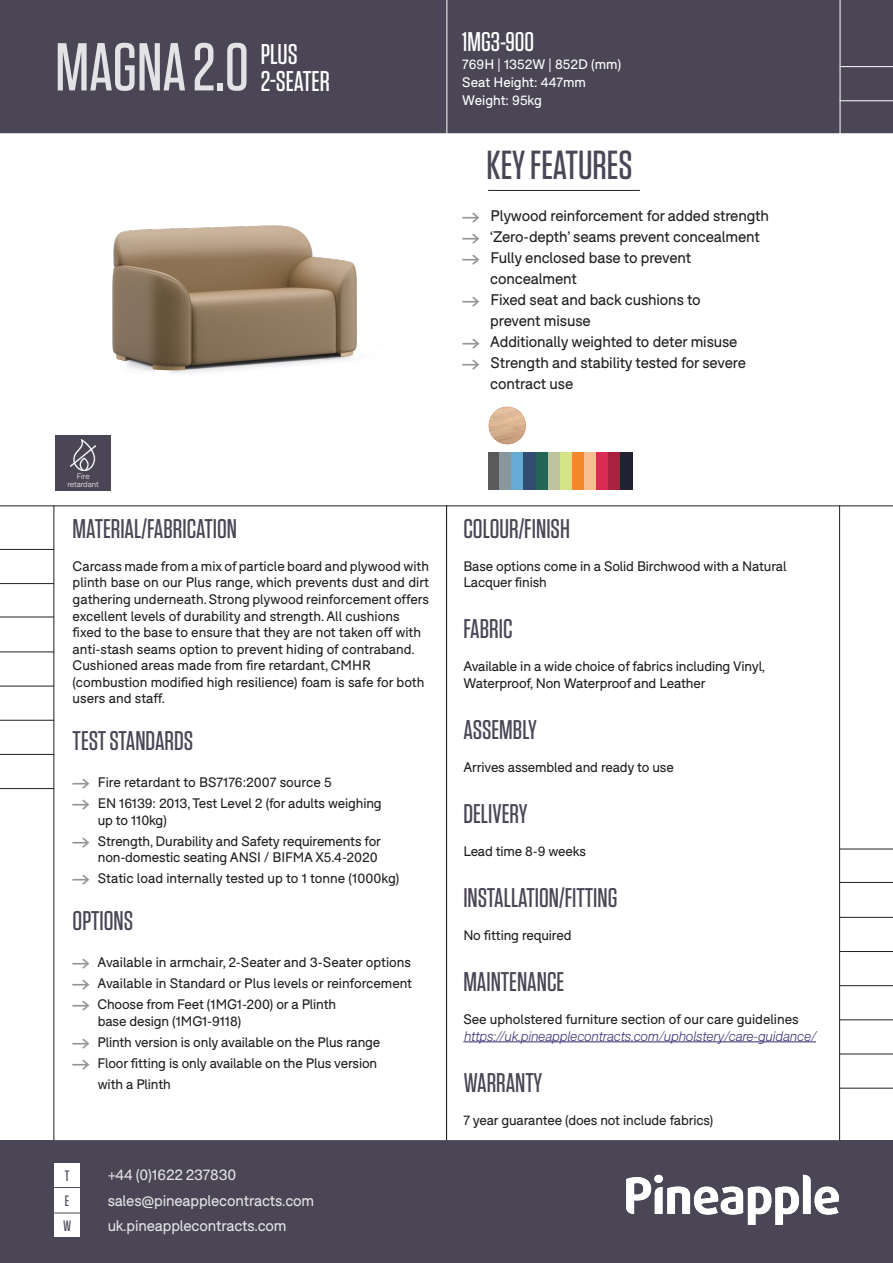
<style>
.page{position:relative;width:893px;height:1263px;background:#fff}
.page>*{position:absolute;margin:0;border:0;box-sizing:border-box;transform-origin:0 0}
.t1{font:500 67.5px "Tungsten";color:#fff}
.t2{font:500 40.5px "Tungsten";color:#4b4656}
.body_1_BLACK{font:500 28.5px "Tungsten";color:#fff}
.t3{font:500 27px "Tungsten";color:#4b4656}
.t4{font:500 27px "Tungsten";color:#fff}
.t5{font:15px "F37 Bolton";letter-spacing:-.01em;color:#231f20}
.t6{font:15px "F37 Bolton";letter-spacing:-.01em;color:#fff}
.t7{font:500 15px "Tungsten";color:#4b4656}
.t8{font:13.5px/16.5px "F37 Bolton";letter-spacing:-.01em;color:#231f20;text-align:justify}
.t9{font:italic 300 13.5px/16.5px "F37 Bolton";letter-spacing:-.02em;color:#342b6f}
.t10{font:13.5px "F37 Bolton";color:#fff}
.t11{font:300 7.8px/7.8px "F37 Bolton";color:#fff;text-align:center}
.s1{font-family:"Pinearrow";color:#939598}
.s2{font-family:"Pinearrow";font-size:15px;color:#939598}
.s3{font-weight:400;font-style:normal;color:#231f20}
</style>
<div class="page">
<div style="left:1px;top:1px;width:891px;height:131px;background:#4b4656"></div>
<div style="left:0;top:0;width:893px;height:133px;border:2px solid #4b4656"></div>
<div style="left:1px;top:1141px;width:891px;height:121px;background:#4b4656"></div>
<div style="left:0;top:1140px;width:893px;height:123px;border:2px solid #4b4656"></div>
<hr style="left:840px;top:849px;width:53px;height:1px;background:#231f20">
<hr style="left:840px;top:985px;width:53px;height:1px;background:#231f20">
<hr style="left:840px;top:917px;width:53px;height:1px;background:#231f20">
<hr style="left:840px;top:1054px;width:53px;height:1px;background:#231f20">
<hr style="left:840px;top:1019px;width:53px;height:1px;background:#231f20">
<hr style="left:840px;top:951px;width:53px;height:1px;background:#231f20">
<hr style="left:840px;top:1088px;width:53px;height:1px;background:#231f20">
<hr style="left:463px;top:1041px;width:353px;height:1px;background:#342b6f">
<hr style="left:840px;top:882px;width:53px;height:1px;background:#231f20">
<img style="left:626px;top:1175px;width:213px;height:49px">
<div style="left:54px;top:1162px;width:26px;height:25px;background:#fff"></div>
<div style="left:54px;top:1187px;width:26px;height:25px;background:#fff"></div>
<svg style="left:54px;top:1187px;width:26px;height:1px"></svg>
<hr style="left:840px;top:505px;width:53px;height:1px;background:#231f20">
<hr style="left:488px;top:190px;width:152px;height:1px;background:#231f20">
<hr style="left:840px;top:0;width:1px;height:135px;background:#fff">
<hr style="left:840px;top:66px;width:53px;height:1px;background:#fff">
<hr style="left:840px;top:100px;width:53px;height:1px;background:#fff">
<hr style="left:446px;top:0;width:1px;height:134px;background:#fff">
<hr style="left:0;top:583px;width:54px;height:1px;background:#231f20">
<hr style="left:0;top:720px;width:54px;height:1px;background:#231f20">
<hr style="left:0;top:651px;width:54px;height:1px;background:#231f20">
<hr style="left:0;top:505px;width:54px;height:1px;background:#231f20">
<hr style="left:0;top:788px;width:54px;height:1px;background:#231f20">
<hr style="left:0;top:754px;width:54px;height:1px;background:#231f20">
<hr style="left:0;top:686px;width:54px;height:1px;background:#231f20">
<hr style="left:0;top:549px;width:54px;height:1px;background:#231f20">
<hr style="left:0;top:617px;width:54px;height:1px;background:#231f20">
<div style="left:54px;top:1212px;width:26px;height:25px;background:#fff"></div>
<svg style="left:54px;top:1212px;width:26px;height:1px"></svg>
<div style="left:55px;top:435px;width:56px;height:56px;background:#4b4656"></div>
<img style="left:71px;top:439px;width:24px;height:31px">
<div style="left:488px;top:452px;width:12px;height:37px;background:#5a5a5b"></div>
<div style="left:536px;top:452px;width:12px;height:37px;background:#246655"></div>
<div style="left:548px;top:452px;width:12px;height:37px;background:#bdc49e"></div>
<div style="left:500px;top:452px;width:12px;height:37px;background:#89969d"></div>
<div style="left:512px;top:452px;width:12px;height:37px;background:#65abd2"></div>
<div style="left:524px;top:452px;width:12px;height:37px;background:#334c71"></div>
<div style="left:560px;top:452px;width:12px;height:37px;background:#d5e387"></div>
<div style="left:572px;top:452px;width:12px;height:37px;background:#f2892c"></div>
<div style="left:584px;top:452px;width:12px;height:37px;background:#f6bf8d"></div>
<div style="left:596px;top:452px;width:12px;height:37px;background:#db2c53"></div>
<div style="left:608px;top:452px;width:13px;height:37px;background:#a82141"></div>
<div style="left:621px;top:452px;width:12px;height:37px;background:#232233"></div>
<img style="left:489px;top:407px;width:37px;height:37px;border-radius:19px">
<img style="left:112px;top:225px;width:245px;height:149px">
<h1 class="t1" style="left:55px;top:32px;width:195px">MAGNA 2.0</h1>
<p class="body_1_BLACK" style="left:261px;top:39px;width:39px">PLUS</p>
<p class="body_1_BLACK" style="left:261px;top:66px;width:71px">2-SEATER</p>
<p class="t4" style="left:462px;top:27px;width:73px">1MG3-900</p>
<p class="t10" style="left:462px;top:56px;width:160px">769H | 1352W | 852D (mm)</p>
<p class="t10" style="left:462px;top:74px;width:125px">Seat Height: 447mm</p>
<p class="t10" style="left:462px;top:92px;width:81px">Weight: 95kg</p>
<p class="t2" style="left:487px;top:144px;width:148px">KEY FEATURES</p>
<p class="t5" style="left:462px;top:207px;width:308px"><span class="s1">A</span> Plywood reinforcement for added strength</p>
<p class="t5" style="left:462px;top:228px;width:299px"><span class="s1">A</span> ‘Zero-depth’ seams prevent concealment</p>
<p class="t5" style="left:462px;top:249px;width:230px"><span class="s1">A</span> Fully enclosed base to prevent</p>
<p class="t5" style="left:490px;top:270px;width:88px">concealment</p>
<p class="t5" style="left:462px;top:291px;width:240px"><span class="s1">A</span> Fixed seat and back cushions to</p>
<p class="t5" style="left:490px;top:312px;width:102px">prevent misuse</p>
<p class="t5" style="left:462px;top:333px;width:277px"><span class="s1">A</span> Additionally weighted to deter misuse</p>
<p class="t5" style="left:462px;top:354px;width:285px"><span class="s1">A</span> Strength and stability tested for severe</p>
<p class="t5" style="left:490px;top:375px;width:84px">contract use</p>
<p class="t11" style="left:67px;top:473px;width:33px">Fire retardant</p>
<p class="t3" style="left:73px;top:514px;width:166px">MATERIAL/FABRICATION</p>
<p class="t8" style="left:73px;top:558px;width:358px">Carcass made from a mix of particle board and plywood with plinth base on our Plus range, which prevents dust and dirt gathering underneath. Strong plywood reinforcement offers excellent levels of durability and strength. All cushions</p>
<p class="t8" style="left:73px;top:624px;width:350px">fixed to the base to ensure that they are not taken off with</p>
<p class="t8" style="left:73px;top:640px;width:344px">anti-stash seams option to prevent hiding of contraband.</p>
<p class="t8" style="left:73px;top:657px;width:300px">Cushioned areas made from fire retardant, CMHR</p>
<p class="t8" style="left:73px;top:673px;width:353px">(combustion modified high resilience) foam is safe for both</p>
<p class="t8" style="left:73px;top:690px;width:94px">users and staff.</p>
<p class="t3" style="left:73px;top:726px;width:122px">TEST STANDARDS</p>
<p class="t8" style="left:73px;top:774px;width:260px"><span class="s2">A</span> Fire retardant to BS7176:2007 source 5</p>
<p class="t8" style="left:73px;top:795px;width:311px"><span class="s2">A</span> EN 16139: 2013, Test Level 2 (for adults weighing</p>
<p class="t8" style="left:98px;top:811px;width:71px">up to 110kg)</p>
<p class="t8" style="left:73px;top:832px;width:310px"><span class="s2">A</span> Strength, Durability and Safety requirements for</p>
<p class="t8" style="left:98px;top:849px;width:281px">non-domestic seating ANSI / BIFMA X5.4-2020</p>
<p class="t8" style="left:73px;top:870px;width:328px"><span class="s2">A</span> Static load internally tested up to 1 tonne (1000kg)</p>
<p class="t3" style="left:73px;top:906px;width:62px">OPTIONS</p>
<p class="t8" style="left:73px;top:954px;width:340px"><span class="s2">A</span> Available in armchair, 2-Seater and 3-Seater options</p>
<p class="t8" style="left:73px;top:975px;width:341px"><span class="s2">A</span> Available in Standard or Plus levels or reinforcement</p>
<p class="t8" style="left:73px;top:996px;width:265px"><span class="s2">A</span> Choose from Feet (1MG1-200) or a Plinth</p>
<p class="t8" style="left:98px;top:1012px;width:145px">base design (1MG1-9118)</p>
<p class="t8" style="left:73px;top:1033px;width:309px"><span class="s2">A</span> Plinth version is only available on the Plus range</p>
<p class="t8" style="left:73px;top:1054px;width:306px"><span class="s2">A</span> Floor fitting is only available on the Plus version</p>
<p class="t8" style="left:98px;top:1075px;width:75px">with a Plinth</p>
<p class="t7" style="left:65px;top:1168px;width:6px">T</p>
<p class="t6" style="left:107px;top:1166px;width:130px">+44 (0)1622 237830</p>
<p class="t7" style="left:65px;top:1193px;width:6px">E</p>
<p class="t6" style="left:107px;top:1191px;width:208px">sales@pineapplecontracts.com</p>
<p class="t7" style="left:63px;top:1218px;width:10px">W</p>
<p class="t6" style="left:107px;top:1217px;width:181px">uk.pineapplecontracts.com</p>
<p class="t3" style="left:463px;top:514px;width:108px">COLOUR/FINISH</p>
<p class="t8" style="left:463px;top:558px;width:325px">Base options come in a Solid Birchwood with a Natural<br>Lacquer finish</p>
<p class="t3" style="left:463px;top:615px;width:51px">FABRIC</p>
<p class="t8" style="left:463px;top:658px;width:303px">Available in a wide choice of fabrics including Vinyl,</p>
<p class="t8" style="left:463px;top:675px;width:244px">Waterproof, Non Waterproof and Leather</p>
<p class="t3" style="left:463px;top:715px;width:75px">ASSEMBLY</p>
<p class="t8" style="left:463px;top:759px;width:212px">Arrives assembled and ready to use</p>
<p class="t3" style="left:463px;top:799px;width:66px">DELIVERY</p>
<p class="t8" style="left:463px;top:843px;width:124px">Lead time 8-9 weeks</p>
<p class="t3" style="left:463px;top:883px;width:156px">INSTALLATION/FITTING</p>
<p class="t8" style="left:463px;top:927px;width:110px">No fitting required</p>
<p class="t3" style="left:463px;top:967px;width:102px">MAINTENANCE</p>
<p class="t9" style="left:463px;top:1011px;width:354px"><span class="s3">See upholstered furniture section of our care guidelines </span>https://uk.pineapplecontracts.com/upholstery/care-guidance/</p>
<p class="t3" style="left:463px;top:1068px;width:80px">WARRANTY</p>
<p class="t8" style="left:463px;top:1111px;width:252px">7 year guarantee (does not include fabrics)</p>
</div>
